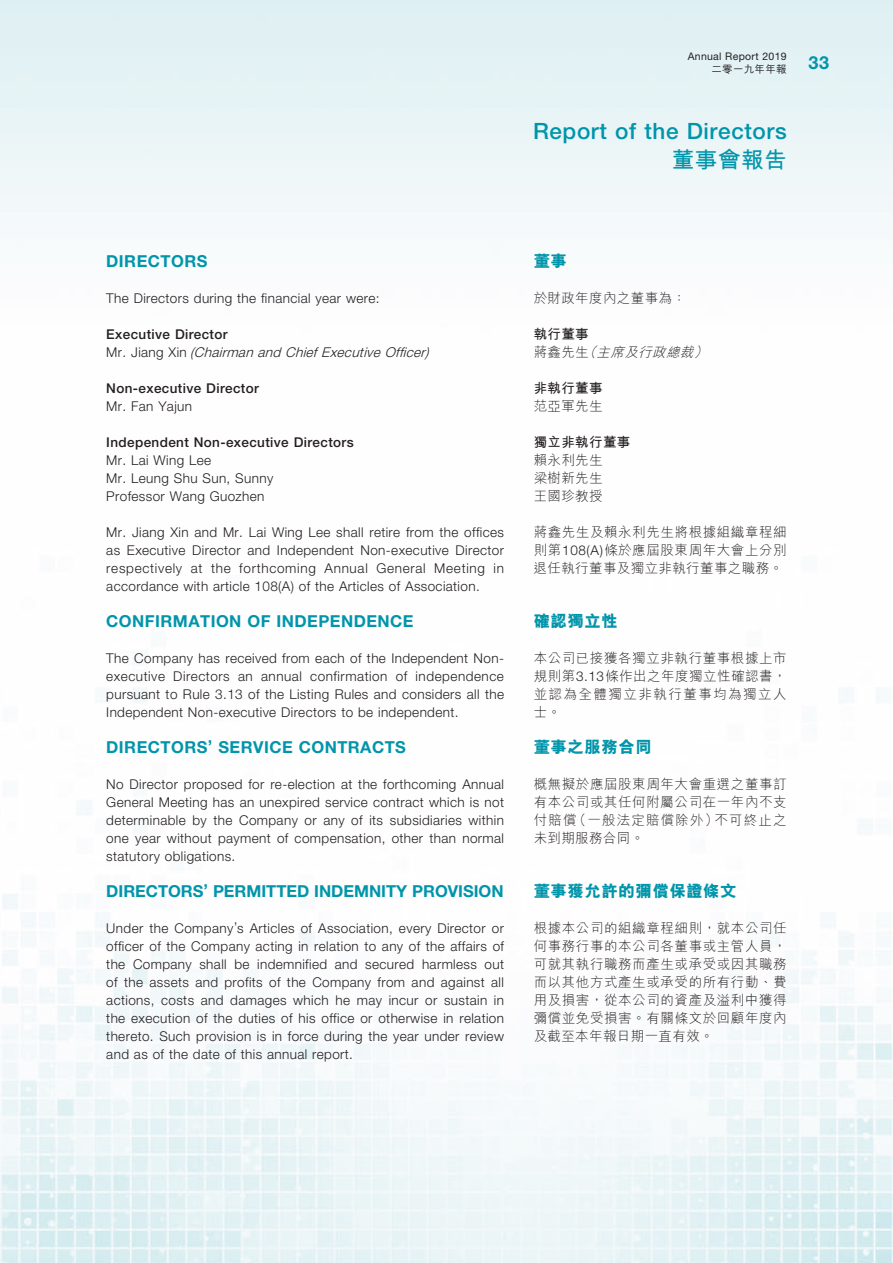
<style>
.page{position:relative;width:893px;height:1263px;background:#fff}
.page>*{position:absolute;margin:0;border:0;box-sizing:border-box;transform-origin:0 0}
.t1{font:500 22.5px "Helvetica Neue LT Std";letter-spacing:.03em;color:#0095aa}
.t2{font:700 22.5px "M Hei HK";letter-spacing:.025em;color:#0095aa}
.t3{font:700 16.5px "Helvetica Neue LT Std";letter-spacing:.03em;color:#0095aa}
.t4{font:700 16.5px "Helvetica Neue LT Std";color:#0095aa}
.t5{font:800 16.5px "M Hei HK";letter-spacing:.03em;color:#0095aa}
.t6{font:300 13.5px/18px "Helvetica Neue LT Std";letter-spacing:.03em;color:#231f20;text-align:justify}
.t7{font:300 13.5px/18px "M Hei HK";letter-spacing:.045em;color:#231f20;text-align:justify}
.t8{font:italic 300 13.5px/18px "Helvetica Neue LT Std";color:#231f20}
.t9{font:500 13.5px "Helvetica Neue LT Std";letter-spacing:.03em;color:#231f20}
.t10{font:italic 300 13.5px/18px "M Hei HK";color:#231f20}
.t11{font:700 13.5px "M Hei HK";letter-spacing:.03em;color:#231f20}
.t12{font:10.5px "Helvetica Neue LT Std";letter-spacing:.03em;color:#231f20}
.t13{font:500 10.5px "M Hei HK";letter-spacing:.03em;color:#231f20}
.s1{font-weight:500;font-style:normal}
.s2{font-style:normal}
.s3{font-weight:700;font-style:normal}
.s4{font-family:"Helvetica Neue LT Std"}
</style>
<div class="page">
<img style="left:0;top:0;width:893px;height:1263px">
<p class="t12" style="left:688px;top:50px;width:100px">Annual Report 2019</p>
<p class="t13" style="left:711px;top:62px;width:119px">二零一九年年報 <sup>33</sup></p>
<h1 class="t1" style="left:533px;top:118px;width:255px">Report of the Directors</h1>
<h1 class="t2" style="left:672px;top:143px;width:116px">董事會報告</h1>
<p class="t3" style="left:106px;top:251px;width:103px">DIRECTORS</p>
<p class="t6" style="left:106px;top:289px;width:275px">The Directors during the financial year were:</p>
<p class="t8" style="left:106px;top:325px;width:324px"><span class="s1">Executive Director<br></span><span class="s2">M r . J i a n g X i n</span> (Chairman and ChiefExecutive Officer)</p>
<p class="t9" style="left:106px;top:380px;width:154px">Non-executive Director</p>
<p class="t6" style="left:106px;top:397px;width:87px">Mr. Fan Yajun</p>
<p class="t9" style="left:106px;top:434px;width:249px">Independent Non-executive Directors</p>
<p class="t6" style="left:106px;top:451px;width:168px;text-align:left">Mr. Lai Wing Lee<br>Mr. Leung Shu Sun, Sunny<br>Professor Wang Guozhen</p>
<p class="t6" style="left:106px;top:523px;width:399px">Mr. Jiang Xin and Mr. Lai Wing Lee shall retire from the offices as Executive Director and Independent Non-executive Director respectively at the forthcoming Annual General Meeting in accordance with article 108(A) of the Articles of Association.</p>
<p class="t3" style="left:106px;top:611px;width:309px">CONFIRMATION OF INDEPENDENCE</p>
<p class="t6" style="left:106px;top:649px;width:399px">The Company has received from each of the Independent Non&shy;executive Directors an annual confirmation of independence pursuant to Rule 3.13 of the Listing Rules and considers all the Independent Non-executive Directors to be independent.</p>
<p class="t3" style="left:106px;top:737px;width:301px">DIRECTORS’ SERVICE CONTRACTS</p>
<p class="t6" style="left:106px;top:775px;width:399px">No Director proposed for re-election at the forthcoming Annual General Meeting has an unexpired service contract which is not determinable by the Company or any of its subsidiaries within one year without payment of compensation, other than normal statutory obligations.</p>
<p class="t4" style="left:106px;top:881px;width:399px">DIRECTORS’ PERMITTED INDEMNITY PROVISION</p>
<p class="t6" style="left:106px;top:919px;width:399px">Under the Company’s Articles of Association, every Director or officer of the Company acting in relation to any of the affairs of the Company shall be indemnified and secured harmless out of the assets and profits of the Company from and against all actions, costs and damages which he may incur or sustain in the execution of the duties of his office or otherwise in relation thereto. Such provision is in force during the year under review and as of the date of this annual report.</p>
<p class="t5" style="left:534px;top:253px;width:35px">董事</p>
<p class="t7" style="left:534px;top:289px;width:154px">於財政年度內之董事為：</p>
<p class="t10" style="left:534px;top:325px;width:179px"><span class="s3">執行董事<br></span><span class="s2">蔣鑫先生</span>（主席及行政總裁）</p>
<p class="t11" style="left:534px;top:378px;width:71px">非執行董事</p>
<p class="t7" style="left:534px;top:397px;width:71px">范亞軍先生</p>
<p class="t11" style="left:534px;top:432px;width:98px">獨立非執行董事</p>
<p class="t7" style="left:534px;top:451px;width:71px">賴永利先生梁樹新先生王國珍教授</p>
<p class="t7" style="left:534px;top:523px;width:255px">蔣鑫先生及賴永利先生將根據組織章程細則第<span class="s4">108(A)</span>條於應屆股東周年大會上分別退任執行董事及獨立非執行董事之職務。</p>
<p class="t5" style="left:534px;top:613px;width:86px">確認獨立性</p>
<p class="t7" style="left:534px;top:649px;width:255px">本公司已接獲各獨立非執行董事根據上市規則第<span class="s4">3.13</span>條作出之年度獨立性確認書，並認為全體獨立非執行董事均為獨立人士。</p>
<p class="t5" style="left:534px;top:739px;width:120px">董事之服務合同</p>
<p class="t7" style="left:534px;top:775px;width:255px">概無擬於應屆股東周年大會重選之董事訂有本公司或其任何附屬公司在一年內不支付賠償（一般法定賠償除外）不可終止之未到期服務合同。</p>
<p class="t5" style="left:534px;top:883px;width:205px">董事獲允許的彌償保證條文</p>
<p class="t7" style="left:534px;top:919px;width:255px">根據本公司的組織章程細則，就本公司任何事務行事的本公司各董事或主管人員，可就其執行職務而產生或承受或因其職務而以其他方式產生或承受的所有行動、費用及損害，從本公司的資產及溢利中獲得彌償並免受損害。有關條文於回顧年度內及截至本年報日期一直有效。</p>
</div>
